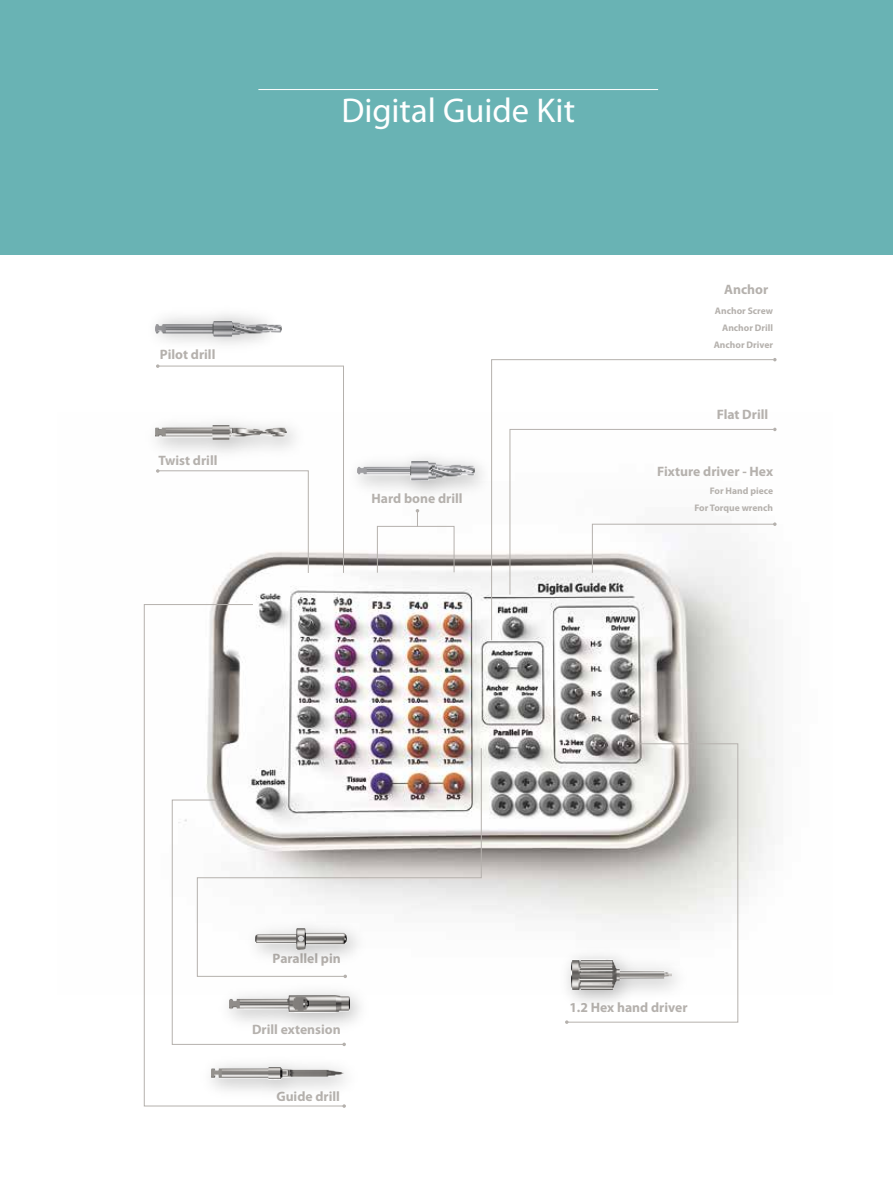
<style>
.page{position:relative;width:893px;height:1200px;background:#fff}
.page>*{position:absolute;margin:0;border:0;box-sizing:border-box;transform-origin:0 0}
.t1{font:34.5px "Myriad Pro";color:#fff}
.t2{font:700 13.65px "Myriad Pro";color:#b5b1ad}
.t3{font:700 9.6px/17.1px "Myriad Pro";color:#b5b1ad;text-align:right}
</style>
<div class="page">
<img style="left:143px;top:431px;width:632px;height:563px">
<svg style="left:566px;top:742px;width:173px;height:280px"></svg>
<div style="left:377px;top:526px;width:77px;height:47px;border:1px solid #b5b1ad"></div>
<svg style="left:416px;top:509px;width:3px;height:17px"></svg>
<svg style="left:156px;top:364px;width:188px;height:209px"></svg>
<svg style="left:491px;top:359px;width:283px;height:282px"></svg>
<svg style="left:773px;top:358px;width:4px;height:3px"></svg>
<img style="left:347px;top:977px;width:30px;height:46px">
<img style="left:347px;top:995px;width:3px;height:16px">
<img style="left:553px;top:941px;width:145px;height:74px">
<img style="left:571px;top:959px;width:100px;height:30px">
<img style="left:143px;top:407px;width:171px;height:59px">
<img style="left:156px;top:426px;width:131px;height:13px">
<svg style="left:144px;top:603px;width:201px;height:503px"></svg>
<img style="left:193px;top:1048px;width:153px;height:58px">
<img style="left:211px;top:1066px;width:133px;height:13px">
<svg style="left:197px;top:747px;width:285px;height:229px"></svg>
<svg style="left:171px;top:799px;width:176px;height:246px"></svg>
<img style="left:339px;top:443px;width:162px;height:64px">
<img style="left:357px;top:461px;width:117px;height:19px">
<img style="left:155px;top:314px;width:127px;height:30px">
<div style="left:0;top:0;width:893px;height:254px;background:#69b3b4"></div>
<hr style="left:258px;top:89px;width:400px;height:1px;background:#fff">
<p class="t2" style="left:160px;top:346px;width:57px">Pilot drill</p>
<p class="t2" style="left:158px;top:452px;width:61px">Twist drill</p>
<h1 class="t1" style="left:341px;top:89px;width:235px">Digital Guide Kit</h1>
<p class="t2" style="left:371px;top:490px;width:93px">Hard bone drill</p>
<p class="t2" style="left:724px;top:280px;width:46px">Anchor</p>
<p class="t3" style="left:715px;top:301px;width:60px">Anchor Screw</p>
<p class="t3" style="left:714px;top:336px;width:61px">Anchor Driver</p>
<p class="t3" style="left:722px;top:319px;width:52px">Anchor Drill</p>
<p class="t2" style="left:717px;top:406px;width:53px">Flat Drill</p>
<p class="t2" style="left:657px;top:462px;width:117px">Fixture driver - Hex</p>
<p class="t3" style="left:694px;top:482px;width:80px">For Hand piece<br>For Torque wrench</p>
<p class="t2" style="left:273px;top:948px;width:70px">Parallel pin</p>
<p class="t2" style="left:252px;top:1020px;width:90px">Drill extension</p>
<p class="t2" style="left:276px;top:1087px;width:65px">Guide drill</p>
<p class="t2" style="left:569px;top:998px;width:120px">1.2 Hex hand driver</p>
</div>
